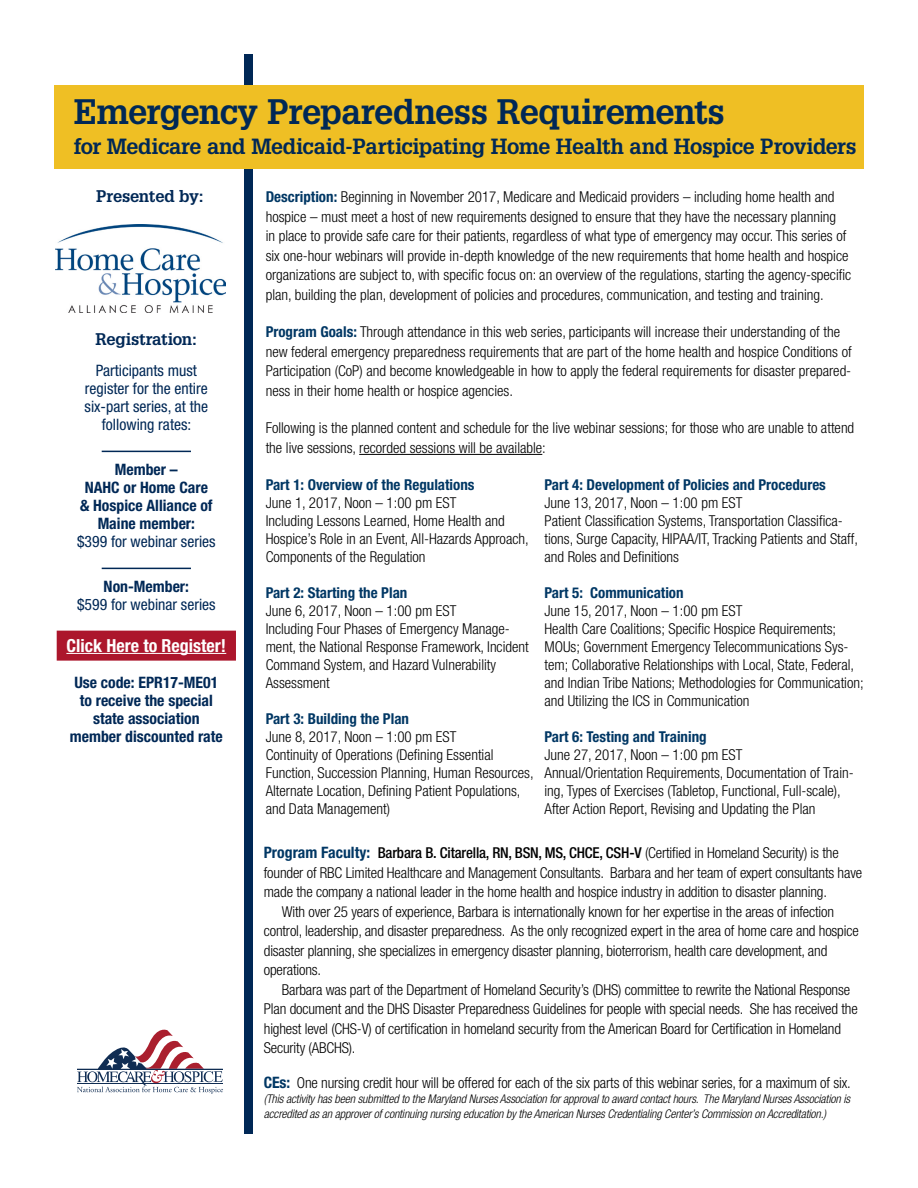
<style>
.page{position:relative;width:918px;height:1188px;background:#fff}
.page>*{position:absolute;margin:0;border:0;box-sizing:border-box;transform-origin:0 0}
.t1{font:700 34.65px "Glypha LT Std";letter-spacing:-.02em;color:#002856}
.t2{font:700 21.45px "Glypha LT Std";letter-spacing:-.02em;color:#002856}
.t3{font:700 condensed 18px "Helvetica Neue LT Std";color:#fff}
.t4{font:700 16.5px "Glypha LT Std";letter-spacing:-.015em;color:#002856}
.t5{font:700 condensed 15.75px/18px "Helvetica Neue LT Std";color:#002856;text-align:center}
.t6{font:condensed 15.75px/18px "Helvetica Neue LT Std";color:#002856;text-align:center}
.t7{font:300 condensed 15px/18px "Helvetica Neue LT Std";color:#000}
.t8{font:700 condensed 15px "Helvetica Neue LT Std";color:#003764}
.t9{font:500 condensed 15px "Helvetica Neue LT Std";letter-spacing:-.01em;color:#000}
.t10{font:italic 300 condensed 12px/15px "Helvetica Neue LT Std";letter-spacing:-.01em;color:#000}
.s1{font-weight:700;color:#003764}
.s2{font-weight:700;font-size:15.75px;color:#003764}
.s3{font-weight:300}
</style>
<div class="page">
<div style="left:244px;top:54px;width:9px;height:1080px;background:#002856"></div>
<div style="left:54px;top:86px;width:810px;height:83px;background:#efbf24"></div>
<hr style="left:359px;top:454px;width:183px;height:1px;background:#000">
<svg style="left:77px;top:1029px;width:146px;height:64px"></svg>
<hr style="left:102px;top:451px;width:89px;height:1px;background:#002856">
<hr style="left:102px;top:568px;width:89px;height:1px;background:#002856">
<div style="left:57px;top:631px;width:179px;height:30px;background:#ac162c"></div>
<hr style="left:66px;top:653px;width:160px;height:1px;background:#fff">
<img style="left:55px;top:225px;width:171px;height:87px">
<h1 class="t1" style="left:74px;top:90px;width:653px">Emergency Preparedness Requirements</h1>
<h2 class="t2" style="left:74px;top:133px;width:784px">for Medicare and Medicaid-Participating Home Health and Hospice Providers</h2>
<p class="t4" style="left:96px;top:186px;width:109px">Presented by:</p>
<p class="t7" style="left:266px;top:187px;width:587px;line-height:19.5px"><span class="s1">Description:</span> Beginning in November 2017, Medicare and Medicaid providers – including home health and hospice – must meet a host of new requirements designed to ensure that they have the necessary planning<br>in place to provide safe care for their patients, regardless of what type of emergency may occur. This series of six one-hour webinars will provide in-depth knowledge of the new requirements that home health and hospice organizations are subject to, with specific focus on: an overview of the regulations, starting the agency-specific plan, building the plan, development of policies and procedures, communication, and testing and training.</p>
<p class="t7" style="left:266px;top:322px;width:588px;line-height:19.5px"><span class="s1">Program Goals:</span> Through attendance in this web series, participants will increase their understanding of the new federal emergency preparedness requirements that are part of the home health and hospice Conditions of Participation (CoP) and become knowledgeable in how to apply the federal requirements for disaster prepared&shy;ness in their home health or hospice agencies.</p>
<p class="t7" style="left:266px;top:418px;width:590px;line-height:19.5px">Following is the planned content and schedule for the live webinar sessions; for those who are unable to attend the live sessions, recorded sessions will be available:</p>
<p class="t4" style="left:96px;top:329px;width:103px">Registration:</p>
<p class="t6" style="left:85px;top:361px;width:125px">Participants must register for the entire six-part series, at the following rates:</p>
<p class="t5" style="left:80px;top:460px;width:134px">Member –<br>NAHC or Home Care &amp; Hospice Alliance of<br>Maine member:</p>
<p class="t6" style="left:77px;top:532px;width:140px">$399 for webinar series</p>
<p class="t5" style="left:104px;top:577px;width:87px">Non-Member:</p>
<p class="t6" style="left:77px;top:595px;width:140px">$599 for webinar series</p>
<p class="t3" style="left:66px;top:634px;width:161px">Click Here to Register!</p>
<p class="t5" style="left:70px;top:673px;width:154px">Use code: EPR17-ME01 to receive the special state association member discounted rate</p>
<p class="t8" style="left:266px;top:475px;width:210px">Part 1: Overview of the Regulations</p>
<p class="t7" style="left:266px;top:493px;width:265px">June 1, 2017, Noon – 1:00 pm EST<br>Including Lessons Learned, Home Health and Hospice’s Role in an Event, All-Hazards Approach, Components of the Regulation</p>
<p class="t8" style="left:266px;top:583px;width:143px">Part 2: Starting the Plan</p>
<p class="t7" style="left:266px;top:601px;width:265px">June 6, 2017, Noon – 1:00 pm EST<br>Including Four Phases of Emergency Manage&shy;ment, the National Response Framework, Incident Command System, and Hazard Vulnerability Assessment</p>
<p class="t8" style="left:266px;top:709px;width:145px">Part 3: Building the Plan</p>
<p class="t7" style="left:266px;top:727px;width:270px">June 8, 2017, Noon – 1:00 pm EST<br>Continuity of Operations (Defining Essential Function, Succession Planning, Human Resources, Alternate Location, Defining Patient Populations, and Data Management)</p>
<p class="t8" style="left:544px;top:475px;width:283px">Part 4: Development of Policies and Procedures</p>
<p class="t7" style="left:544px;top:493px;width:315px">June 13, 2017, Noon – 1:00 pm EST<br>Patient Classification Systems, Transportation Classifica&shy;tions, Surge Capacity, HIPAA/IT, Tracking Patients and Staff, and Roles and Definitions</p>
<p class="t8" style="left:544px;top:583px;width:141px">Part 5: Communication</p>
<p class="t7" style="left:544px;top:601px;width:321px">June 15, 2017, Noon – 1:00 pm EST<br>Health Care Coalitions; Specific Hospice Requirements; MOUs; Government Emergency Telecommunications Sys&shy;tem; Collaborative Relationships with Local, State, Federal, and Indian Tribe Nations; Methodologies for Communication; and Utilizing the ICS in Communication</p>
<p class="t8" style="left:544px;top:727px;width:164px">Part 6: Testing and Training</p>
<p class="t7" style="left:544px;top:745px;width:311px">June 27, 2017, Noon – 1:00 pm EST<br>Annual/Orientation Requirements, Documentation of Train&shy;ing, Types of Exercises (Tabletop, Functional, Full-scale), After Action Report, Revising and Updating the Plan</p>
<p class="t9" style="left:264px;top:844px;width:576px"><span class="s2">Program Faculty:</span> Barbara B. Citarella, RN, BSN, MS, CHCE, CSH-V <span class="s3">(Certified in Homeland Security) is the</span></p>
<p class="t7" style="left:264px;top:864px;width:600px">founder of RBC Limited Healthcare and Management Consultants. Barbara and her team of expert consultants have</p>
<p class="t7" style="left:264px;top:883px;width:565px">made the company a national leader in the home health and hospice industry in addition to disaster planning.</p>
<p class="t7" style="left:282px;top:903px;width:554px">With over 25 years of experience, Barbara is internationally known for her expertise in the areas of infection</p>
<p class="t7" style="left:264px;top:922px;width:596px">control, leadership, and disaster preparedness. As the only recognized expert in the area of home care and hospice</p>
<p class="t7" style="left:264px;top:942px;width:565px">disaster planning, she specializes in emergency disaster planning, bioterrorism, health care development, and</p>
<p class="t7" style="left:264px;top:961px;width:59px">operations.</p>
<p class="t7" style="left:282px;top:981px;width:570px">Barbara was part of the Department of Homeland Security’s (DHS) committee to rewrite the National Response</p>
<p class="t7" style="left:264px;top:1000px;width:596px">Plan document and the DHS Disaster Preparedness Guidelines for people with special needs. She has received the</p>
<p class="t7" style="left:264px;top:1020px;width:579px">highest level (CHS-V) of certification in homeland security from the American Board for Certification in Homeland</p>
<p class="t7" style="left:264px;top:1039px;width:93px">Security (ABCHS).</p>
<p class="t7" style="left:264px;top:1073px;width:588px"><span class="s2">CEs:</span> One nursing credit hour will be offered for each of the six parts of this webinar series, for a maximum of six.</p>
<p class="t10" style="left:264px;top:1091px;width:588px">(This activity has been submitted to the Maryland Nurses Association for approval to award contact hours. The Maryland Nurses Association is accredited as an approver of continuing nursing education by the American Nurses Credentialing Center’s Commission on Accreditation.)</p>
</div>
